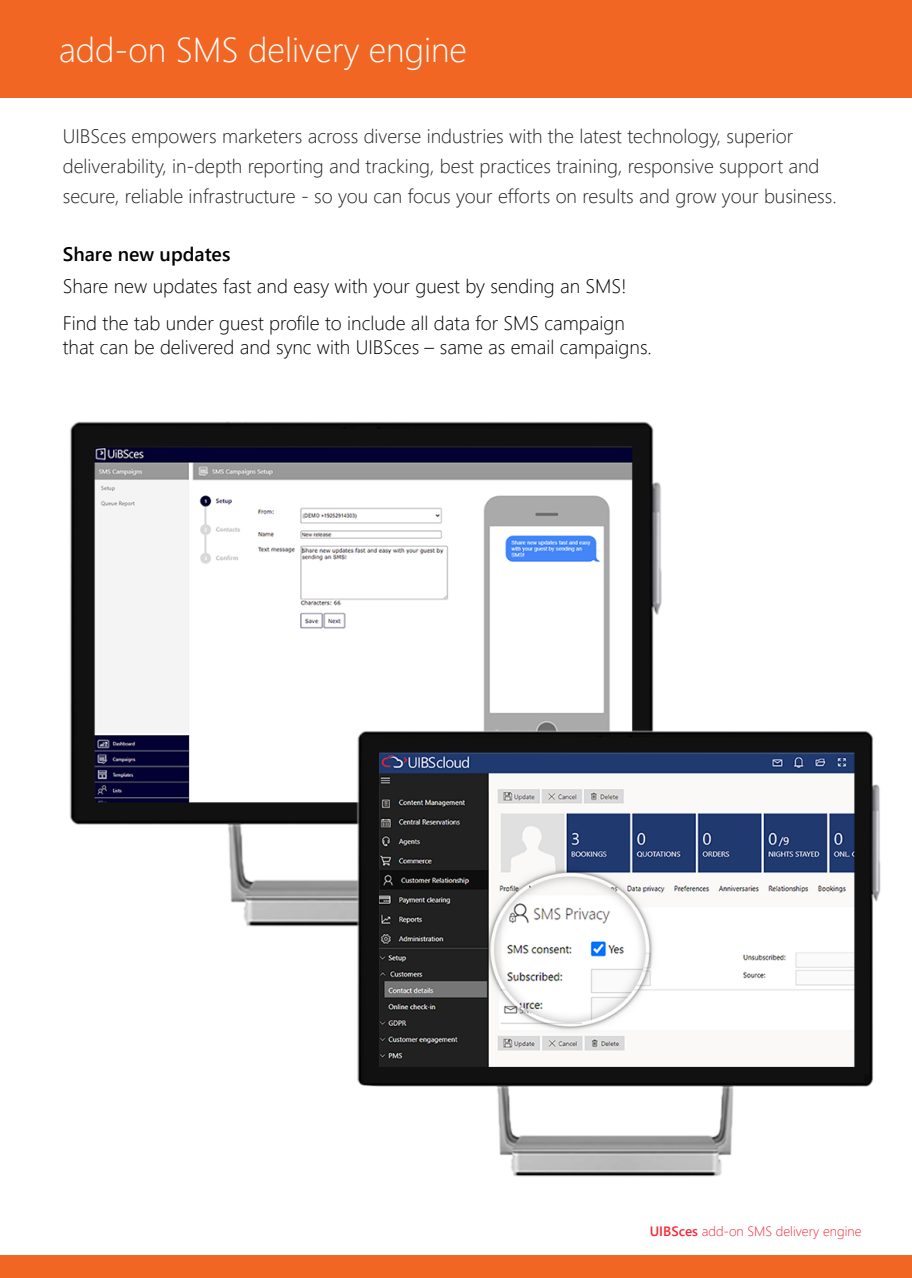
<style>
.page{position:relative;width:912px;height:1278px;background:#fff}
.page>*{position:absolute;margin:0;border:0;box-sizing:border-box;transform-origin:0 0}
.t1{font:300 34.5px "Segoe UI";color:#fff}
.t2{font:300 19.5px/30px "Segoe UI";color:#231f20}
.t3{font:300 19.5px/36.8px "Segoe UI";color:#000}
.t4{font:600 19.5px "Segoe UI";color:#000}
.t5{font:300 13.5px "Segoe UI";color:#f92634}
.s1{font-weight:600}
</style>
<div class="page">
<img style="left:69px;top:421px;width:593px;height:404px">
<div style="left:0;top:0;width:911px;height:97px;background:#f16622"></div>
<div style="left:0;top:1254px;width:911px;height:23px;background:#f16622"></div>
<img style="left:115px;top:714px;width:796px;height:541px">
<h1 class="t1" style="left:59px;top:17px;width:409px">add-on SMS delivery engine</h1>
<p class="t2" style="left:63px;top:119px;width:775px">UIBSces empowers marketers across diverse industries with the latest technology, superior deliverability, in-depth reporting and tracking, best practices training, responsive support and secure, reliable infrastructure - so you can focus your efforts on results and grow your business.</p>
<p class="t4" style="left:63px;top:236px;width:169px">Share new updates</p>
<p class="t3" style="left:63px;top:266px;width:565px">Share new updates fast and easy with your guest by sending an SMS!<br>Find the tab under guest profile to include all data for SMS campaign</p>
<p class="t3" style="left:63px;top:326px;width:590px">that can be delivered and sync with UIBSces – same as email campaigns.</p>
<p class="t5" style="left:649px;top:1218px;width:213px"><span class="s1">UIBSces</span> add-on SMS delivery engine</p>
</div>
